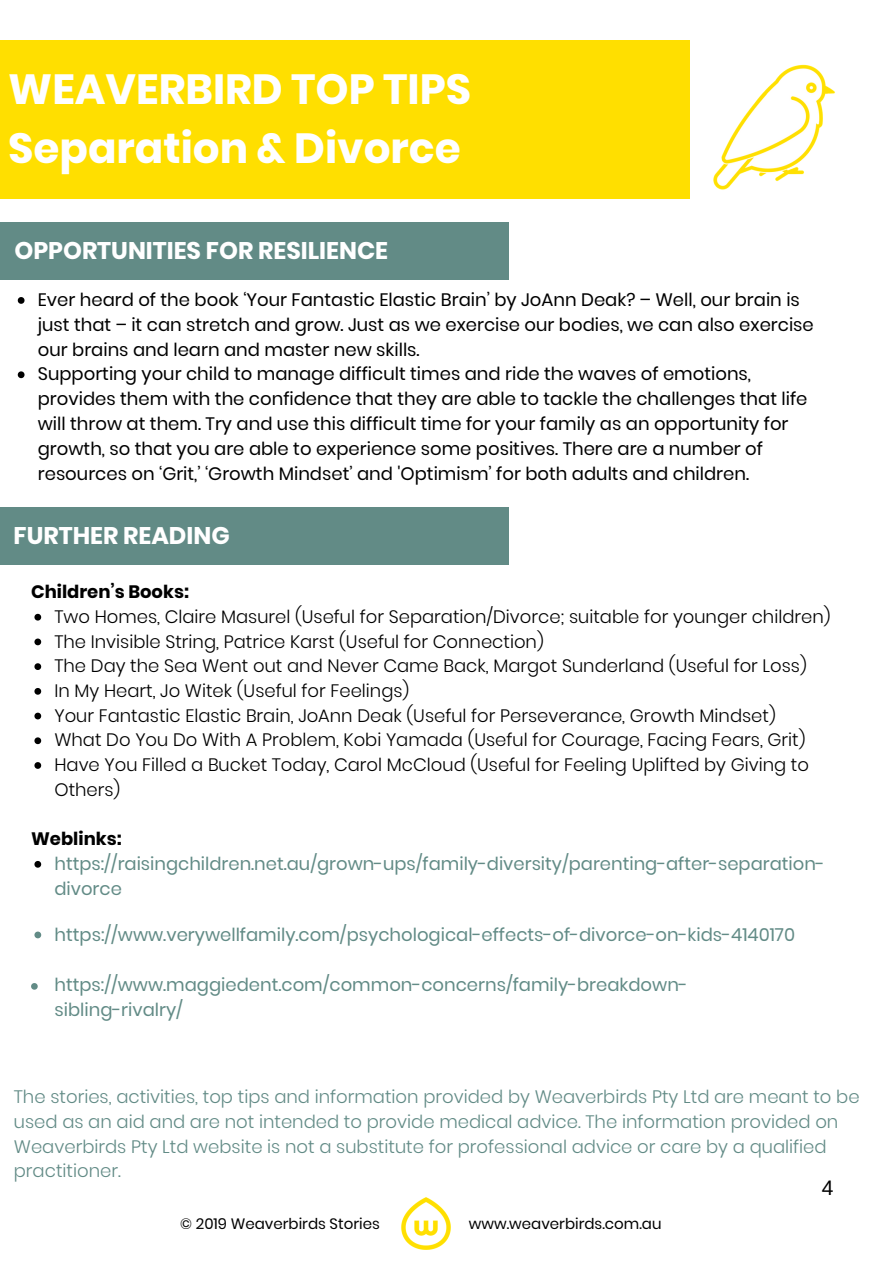
<style>
.page{position:relative;width:894px;height:1264px;background:#fff}
.page>*{position:absolute;margin:0;border:0;box-sizing:border-box;transform-origin:0 0}
.t1{font:700 42px/58.5px "Poppins";color:#fff}
.t2{font:700 24px "Poppins";color:#fff}
.t3{font:21px "Arimo";color:#000}
.t4{font:18px/24.8px "Poppins";color:#000}
.t5{font:300 18px/24.8px "Poppins";color:#000}
.t6{font:300 18px/24.8px "Poppins";color:#628b86}
.t7{font:18px/24.8px "Poppins";color:#628b86}
.t8{font:700 18px "Poppins";color:#000}
.t9{font:15px "Poppins";color:#000}
</style>
<div class="page">
<div style="left:0;top:40px;width:689px;height:158px;background:#ffdf00"></div>
<img style="left:689px;top:40px;width:146px;height:159px">
<img style="left:401px;top:1197px;width:50px;height:53px">
<div style="left:0;top:223px;width:508px;height:57px;background:#628b86"></div>
<svg style="left:18px;top:297px;width:7px;height:7px"></svg>
<svg style="left:18px;top:371px;width:7px;height:7px"></svg>
<div style="left:0;top:507px;width:508px;height:57px;background:#628b86"></div>
<svg style="left:34px;top:614px;width:7px;height:6px"></svg>
<svg style="left:34px;top:638px;width:7px;height:7px"></svg>
<svg style="left:34px;top:663px;width:7px;height:7px"></svg>
<svg style="left:34px;top:688px;width:7px;height:6px"></svg>
<svg style="left:34px;top:712px;width:7px;height:7px"></svg>
<svg style="left:34px;top:737px;width:7px;height:7px"></svg>
<svg style="left:34px;top:762px;width:7px;height:6px"></svg>
<svg style="left:34px;top:861px;width:7px;height:6px"></svg>
<svg style="left:34px;top:931px;width:7px;height:7px"></svg>
<svg style="left:31px;top:983px;width:7px;height:6px"></svg>
<h1 class="t1" style="left:8px;top:60px;width:464px">WEAVERBIRD TOP TIPS<br>Separation &amp; Divorce</h1>
<h2 class="t2" style="left:14px;top:234px;width:375px">OPPORTUNITIES FOR RESILIENCE</h2>
<p class="t4" style="left:38px;top:287px;width:777px">Ever heard of the book ‘Your Fantastic Elastic Brain’ by JoAnn Deak? – Well, our brain is just that – it can stretch and grow. Just as we exercise our bodies, we can also exercise our brains and learn and master new skills.<br>Supporting your child to manage difficult times and ride the waves of emotions, provides them with the confidence that they are able to tackle the challenges that life will throw at them. Try and use this difficult time for your family as an opportunity for growth, so that you are able to experience some positives. There are a number of resources on ‘Grit,’ ‘Growth Mindset’ and 'Optimism’ for both adults and children.</p>
<h2 class="t2" style="left:14px;top:519px;width:217px">FURTHER READING</h2>
<p class="t8" style="left:31px;top:579px;width:159px">Children’s Books:</p>
<p class="t5" style="left:54px;top:604px;width:777px">Two Homes, Claire Masurel (Useful for Separation/Divorce; suitable for younger children)<br>The Invisible String, Patrice Karst (Useful for Connection)<br>The Day the Sea Went out and Never Came Back, Margot Sunderland (Useful for Loss)<br>In My Heart, Jo Witek (Useful for Feelings)<br>Your Fantastic Elastic Brain, JoAnn Deak (Useful for Perseverance, Growth Mindset)<br>What Do You Do With A Problem, Kobi Yamada (Useful for Courage, Facing Fears, Grit)<br>Have You Filled a Bucket Today, Carol McCloud (Useful for Feeling Uplifted by Giving to Others)</p>
<p class="t8" style="left:31px;top:826px;width:92px">Weblinks:</p>
<p class="t7" style="left:54px;top:851px;width:771px">https://raisingchildren.net.au/grown-ups/family-diversity/parenting-after-separation&shy;divorce</p>
<p class="t7" style="left:54px;top:921px;width:741px">https://www.verywellfamily.com/psychological-effects-of-divorce-on-kids-4140170</p>
<p class="t7" style="left:54px;top:972px;width:634px">https://www.maggiedent.com/common-concerns/family-breakdown&shy;sibling-rivalry/</p>
<p class="t6" style="left:14px;top:1084px;width:847px">The stories, activities, top tips and information provided by Weaverbirds Pty Ltd are meant to be used as an aid and are not intended to provide medical advice. The information provided on Weaverbirds Pty Ltd website is not a substitute for professional advice or care by a qualified practitioner.</p>
<p class="t3" style="left:821px;top:1175px;width:13px">4</p>
<p class="t9" style="left:180px;top:1212px;width:201px">© 2019 Weaverbirds Stories</p>
<p class="t9" style="left:469px;top:1212px;width:194px">www.weaverbirds.com.au</p>
</div>
